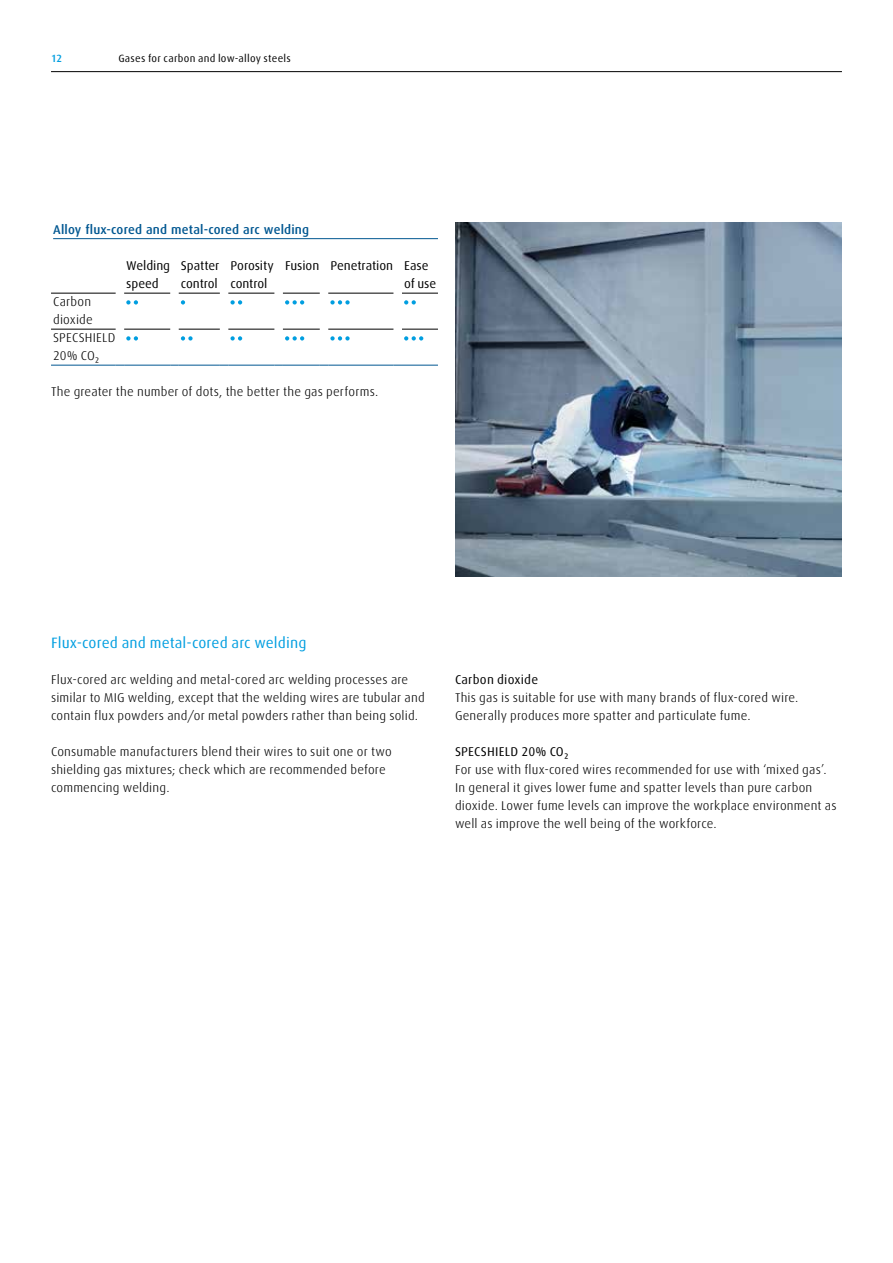
<style>
.page{position:relative;width:893px;height:1263px;background:#fff}
.page>*{position:absolute;margin:0;border:0;box-sizing:border-box;transform-origin:0 0}
.t1{font:15px "Linde Dax Global";letter-spacing:.005em;color:#009ee0}
.t2{font:300 12.75px/18px "Linde Dax Global";letter-spacing:.01em;color:#000}
.t3{font:12.75px/18px "Linde Dax Global";letter-spacing:-.005em;color:#000}
.t4{font:500 12.75px "Linde Dax Global";letter-spacing:.015em;color:#005791}
.t5{font:12.75px "Linde Dax Global";letter-spacing:.015em;color:#000}
.t6{font:10.5px "Linde Dax Global";letter-spacing:.02em;color:#000}
.t7{font:500 10.5px "Linde Dax Global";color:#009ee0}
</style>
<div class="page">
<img style="left:455px;top:222px;width:387px;height:354px">
<hr style="left:51px;top:71px;width:791px;height:1px;background:#000">
<hr style="left:51px;top:293px;width:65px;height:1px;background:#000">
<hr style="left:124px;top:293px;width:46px;height:1px;background:#000">
<hr style="left:179px;top:293px;width:41px;height:1px;background:#000">
<hr style="left:228px;top:293px;width:46px;height:1px;background:#000">
<hr style="left:283px;top:293px;width:37px;height:1px;background:#000">
<hr style="left:328px;top:293px;width:65px;height:1px;background:#000">
<hr style="left:402px;top:293px;width:36px;height:1px;background:#000">
<hr style="left:51px;top:329px;width:65px;height:1px;background:#000">
<hr style="left:124px;top:329px;width:46px;height:1px;background:#000">
<hr style="left:179px;top:329px;width:41px;height:1px;background:#000">
<hr style="left:228px;top:329px;width:46px;height:1px;background:#000">
<hr style="left:283px;top:329px;width:37px;height:1px;background:#000">
<hr style="left:328px;top:329px;width:65px;height:1px;background:#000">
<hr style="left:402px;top:329px;width:36px;height:1px;background:#000">
<hr style="left:51px;top:365px;width:65px;height:1px;background:#005791">
<hr style="left:124px;top:365px;width:46px;height:1px;background:#005791">
<hr style="left:179px;top:365px;width:41px;height:1px;background:#005791">
<hr style="left:228px;top:365px;width:46px;height:1px;background:#005791">
<hr style="left:283px;top:365px;width:37px;height:1px;background:#005791">
<hr style="left:328px;top:365px;width:65px;height:1px;background:#005791">
<hr style="left:402px;top:365px;width:36px;height:1px;background:#005791">
<hr style="left:53px;top:238px;width:385px;height:1px;background:#005791">
<svg style="left:126px;top:300px;width:12px;height:5px"></svg>
<svg style="left:181px;top:300px;width:4px;height:5px"></svg>
<svg style="left:230px;top:300px;width:12px;height:5px"></svg>
<svg style="left:285px;top:300px;width:19px;height:5px"></svg>
<svg style="left:330px;top:300px;width:20px;height:5px"></svg>
<svg style="left:404px;top:300px;width:12px;height:5px"></svg>
<svg style="left:126px;top:336px;width:12px;height:5px"></svg>
<svg style="left:181px;top:336px;width:12px;height:5px"></svg>
<svg style="left:230px;top:336px;width:12px;height:5px"></svg>
<svg style="left:285px;top:336px;width:19px;height:5px"></svg>
<svg style="left:330px;top:336px;width:20px;height:5px"></svg>
<svg style="left:404px;top:336px;width:19px;height:5px"></svg>
<p class="t7" style="left:51px;top:52px;width:13px">12</p>
<p class="t6" style="left:118px;top:52px;width:174px">Gases for carbon and low-alloy steels</p>
<p class="t4" style="left:53px;top:222px;width:257px">Alloy flux-cored and metal-cored arc welding</p>
<p class="t3" style="left:126px;top:257px;width:45px">Welding speed</p>
<p class="t3" style="left:181px;top:257px;width:40px">Spatter control</p>
<p class="t3" style="left:230px;top:257px;width:45px">Porosity control</p>
<p class="t3" style="left:404px;top:257px;width:34px;text-indent:-119px">Fusion Penetration Ease of use</p>
<p class="t2" style="left:53px;top:293px;width:64px">Carbon dioxide<br>SPECSHIELD<br>20% CO₂</p>
<p class="t2" style="left:51px;top:383px;width:329px">The greater the number of dots, the better the gas performs.</p>
<p class="t1" style="left:51px;top:634px;width:257px">Flux-cored and metal-cored arc welding</p>
<p class="t2" style="left:51px;top:671px;width:375px">Flux-cored arc welding and metal-cored arc welding processes are similar to MIG welding, except that the welding wires are tubular and contain flux powders and/or metal powders rather than being solid.</p>
<p class="t2" style="left:51px;top:743px;width:342px">Consumable manufacturers blend their wires to suit one or two shielding gas mixtures; check which are recommended before commencing welding.</p>
<p class="t5" style="left:455px;top:672px;width:85px">Carbon dioxide</p>
<p class="t2" style="left:455px;top:689px;width:345px">This gas is suitable for use with many brands of flux-cored wire.<br>Generally produces more spatter and particulate fume.</p>
<p class="t3" style="left:455px;top:743px;width:115px">SPECSHIELD 20% CO₂</p>
<p class="t2" style="left:455px;top:761px;width:383px">For use with flux-cored wires recommended for use with ‘mixed gas’.<br>In general it gives lower fume and spatter levels than pure carbon dioxide. Lower fume levels can improve the workplace environment as well as improve the well being of the workforce.</p>
</div>
